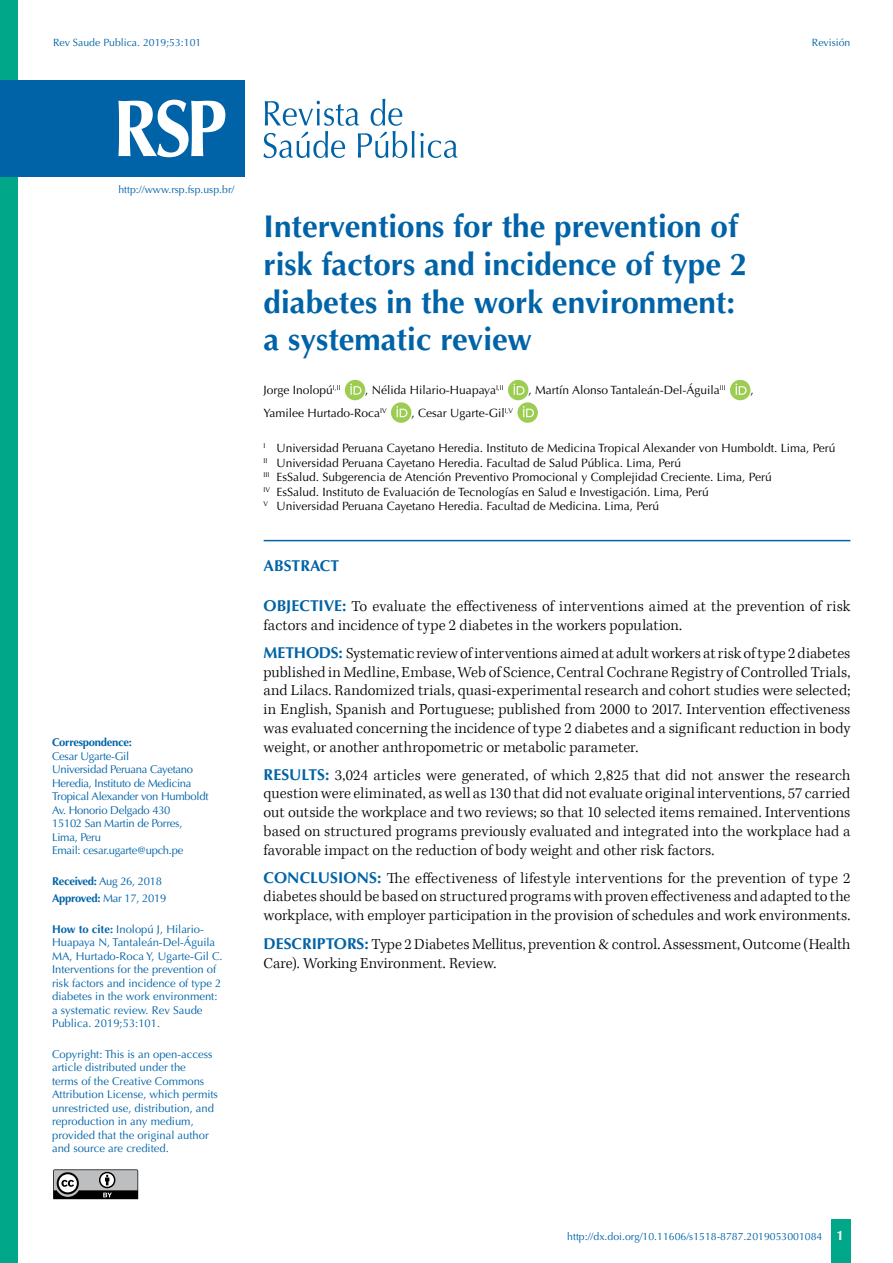
<style>
.page{position:relative;width:893px;height:1263px;background:#fff}
.page>*{position:absolute;margin:0;border:0;box-sizing:border-box;transform-origin:0 0}
.t1{font:700 31.5px/37.8px "Optima LT Std";color:#0063a7}
.t2{font:300 15.75px/18.9px "Kepler Std";color:#000;text-align:justify}
.t3{font:700 15.75px "Optima LT Std";color:#0063a7}
.t4{font:12px/14.4px "Optima LT Std";color:#000}
.t5{font:11.25px/13.5px "Optima LT Std";color:#0063a7}
.t6{font:11.25px/13.5px "Optima LT Std";letter-spacing:-.025em;color:#0063a7}
.t7{font:700 11.25px "Optima LT Std";letter-spacing:-.025em;color:#0063a7}
.t8{font:10.5px "Optima LT Std";color:#0063a7}
.s1{font-weight:700}
.s2{font-family:"Optima LT Std";font-weight:700;color:#0063a7}
.s3{font-weight:700;font-size:13.5px;color:#fff}
</style>
<div class="page">
<div style="left:831px;top:1220px;width:20px;height:43px;background:#00a788"></div>
<svg style="left:53px;top:1169px;width:85px;height:30px;background:#7e7f80"></svg>
<div style="left:0;top:0;width:18px;height:1263px;background:#00a788"></div>
<hr style="left:264px;top:540px;width:586px;height:1px;background:#0063a7">
<div style="left:345px;top:380px;width:20px;height:20px;background:#9ccc51;border-radius:50%"></div>
<svg style="left:350px;top:384px;width:11px;height:11px"></svg>
<div style="left:508px;top:380px;width:20px;height:20px;background:#9ccc51;border-radius:50%"></div>
<svg style="left:513px;top:384px;width:12px;height:11px"></svg>
<div style="left:730px;top:380px;width:20px;height:20px;background:#9ccc51;border-radius:50%"></div>
<svg style="left:735px;top:384px;width:12px;height:11px"></svg>
<div style="left:391px;top:402px;width:20px;height:21px;background:#9ccc51;border-radius:50%"></div>
<svg style="left:396px;top:406px;width:11px;height:11px"></svg>
<svg style="left:517px;top:402px;width:21px;height:21px"></svg>
<svg style="left:523px;top:406px;width:11px;height:11px"></svg>
<svg style="left:263px;top:99px;width:195px;height:59px"></svg>
<div style="left:0;top:80px;width:244px;height:96px;background:#0063a7"></div>
<svg style="left:118px;top:100px;width:107px;height:57px"></svg>
<p class="t8" style="left:53px;top:36px;width:150px">Rev Saude Publica. 2019;53:101</p>
<p class="t8" style="left:812px;top:36px;width:40px">Revisión</p>
<p class="t8" style="left:118px;top:183px;width:117px">http://www.rsp.fsp.usp.br/</p>
<p class="t7" style="left:52px;top:736px;width:81px">Correspondence:</p>
<p class="t6" style="left:52px;top:749px;width:158px">Cesar Ugarte-Gil<br>Universidad Peruana Cayetano<br>Heredia, Instituto de Medicina<br>Tropical Alexander von Humboldt<br>Av. Honorio Delgado 430<br>15102 San Martin de Porres,<br>Lima, Peru<br>Email: cesar.ugarte@upch.pe</p>
<p class="t6" style="left:52px;top:872px;width:116px;line-height:17.7px"><span class="s1">Received:</span> Aug 26, 2018<br><span class="s1">Approved:</span> Mar 17, 2019</p>
<p class="t5" style="left:52px;top:922px;width:172px"><span class="s1">How to cite:</span> Inolopú J, Hilario-<br>Huapaya N, Tantaleán-Del-Águila<br>MA, Hurtado-Roca Y, Ugarte-Gil C.<br>Interventions for the prevention of risk factors and incidence of type 2 diabetes in the work environment: a systematic review. Rev Saude<br>Publica. 2019;53:101.</p>
<p class="t5" style="left:52px;top:1047px;width:167px">Copyright: This is an open-access article distributed under the<br>terms of the Creative Commons<br>Attribution License, which permits unrestricted use, distribution, and reproduction in any medium, provided that the original author and source are credited.</p>
<h1 class="t1" style="left:264px;top:208px;width:485px">Interventions for the prevention of risk factors and incidence of type 2 diabetes in the work environment: a systematic review</h1>
<p class="t4" style="left:264px;top:383px;width:78px">Jorge Inolopú<sup>I,II</sup></p>
<p class="t4" style="left:365px;top:383px;width:140px">, Nélida Hilario-Huapaya<sup>I,II</sup></p>
<p class="t4" style="left:528px;top:383px;width:199px">, Martín Alonso Tantaleán-Del-Águila<sup>III</sup></p>
<p class="t4" style="left:750px;top:383px;width:5px">,</p>
<p class="t4" style="left:264px;top:406px;width:125px">Yamilee Hurtado-Roca<sup>IV</sup></p>
<p class="t4" style="left:411px;top:406px;width:103px">, Cesar Ugarte-Gil<sup>I,V</sup></p>
<p class="t4" style="left:264px;top:441px;width:573px"><sup>I</sup> Universidad Peruana Cayetano Heredia. Instituto de Medicina Tropical Alexander von Humboldt. Lima, Perú <sup>II</sup> Universidad Peruana Cayetano Heredia. Facultad de Salud Pública. Lima, Perú<br><sup>III</sup> EsSalud. Subgerencia de Atención Preventivo Promocional y Complejidad Creciente. Lima, Perú<br><sup>IV</sup> EsSalud. Instituto de Evaluación de Tecnologías en Salud e Investigación. Lima, Perú<br><sup>V</sup> Universidad Peruana Cayetano Heredia. Facultad de Medicina. Lima, Perú</p>
<p class="t3" style="left:264px;top:557px;width:77px">ABSTRACT</p>
<p class="t2" style="left:264px;top:598px;width:588px"><span class="s2">OBJECTIVE:</span> To evaluate the effectiveness of interventions aimed at the prevention of risk factors and incidence of type 2 diabetes in the workers population.</p>
<p class="t2" style="left:264px;top:644px;width:588px"><span class="s2">METHODS:</span> Systematic review of interventions aimed at adult workers at risk of type 2 diabetes published in Medline, Embase, Web of Science, Central Cochrane Registry of Controlled Trials, and Lilacs. Randomized trials, quasi-experimental research and cohort studies were selected; in English, Spanish and Portuguese; published from 2000 to 2017. Intervention effectiveness was evaluated concerning the incidence of type 2 diabetes and a significant reduction in body weight, or another anthropometric or metabolic parameter.</p>
<p class="t2" style="left:264px;top:766px;width:588px"><span class="s2">RESULTS:</span> 3,024 articles were generated, of which 2,825 that did not answer the research question were eliminated, as well as 130 that did not evaluate original interventions, 57 carried out outside the workplace and two reviews; so that 10 selected items remained. Interventions based on structured programs previously evaluated and integrated into the workplace had a favorable impact on the reduction of body weight and other risk factors.</p>
<p class="t2" style="left:264px;top:869px;width:588px"><span class="s2">CONCLUSIONS:</span> The effectiveness of lifestyle interventions for the prevention of type 2 diabetes should be based on structured programs with proven effectiveness and adapted to the workplace, with employer participation in the provision of schedules and work environments.</p>
<p class="t2" style="left:264px;top:934px;width:588px;line-height:19.8px"><span class="s2">DESCRIPTORS:</span> Type 2 Diabetes Mellitus, prevention &amp; control. Assessment, Outcome (Health<br>Care). Working Environment. Review.</p>
<p class="t8" style="left:567px;top:1230px;width:278px">http://dx.doi.org/10.11606/s1518-8787.2019053001084 <span class="s3">1</span></p>
</div>
